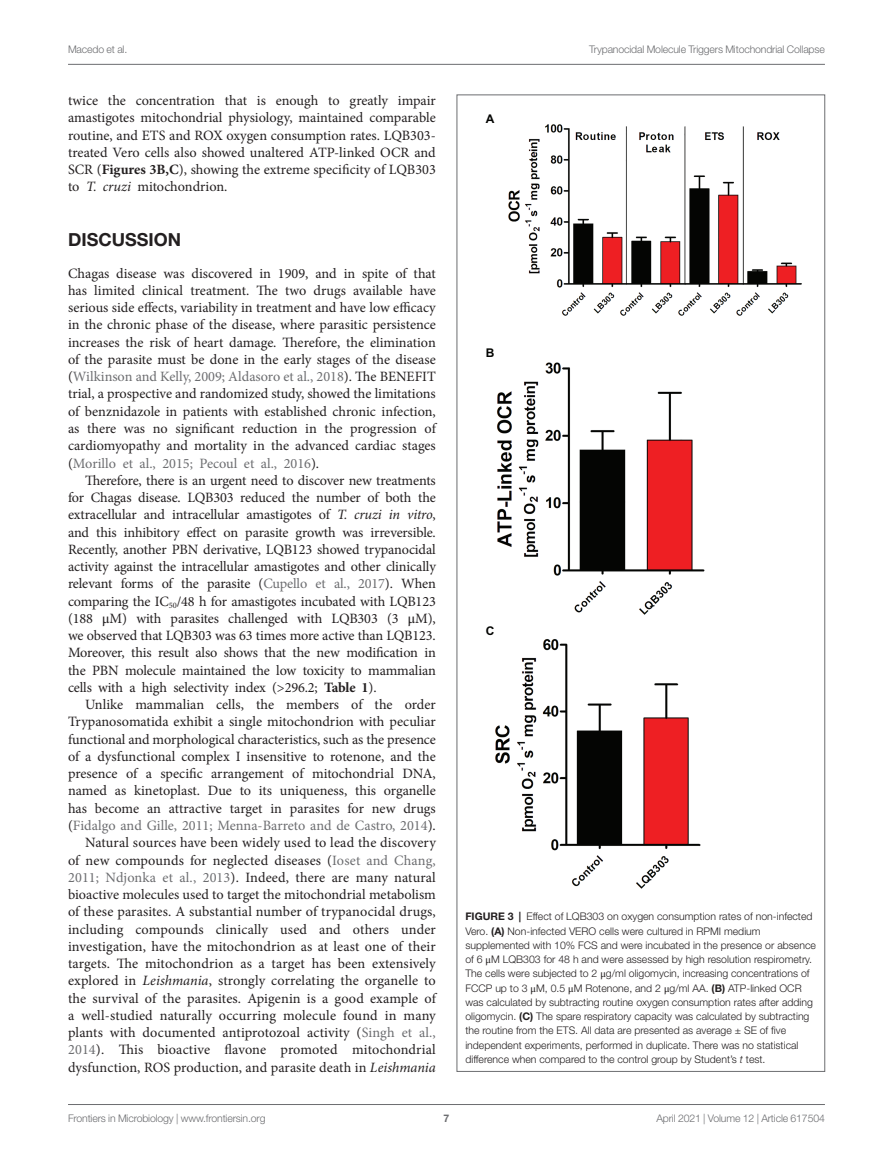
<style>
.page{position:relative;width:893px;height:1170px;background:#fff}
.page>*{position:absolute;margin:0;border:0;box-sizing:border-box;transform-origin:0 0}
.HEAD_1{font:700 18px "Helvetica Neue LT Std";color:#231f20}
.TEXT{font:14.25px/17.2px "Minion Pro";color:#231f20;text-align:justify}
.TEXT_FLUSH{font:14.25px/17.2px "Minion Pro";color:#231f20;text-align:justify}
.t1{font:700 12px "Arial";color:#040503}
.FIG_LEG{font:300 10.5px/14.2px "Helvetica Neue LT Std";color:#231f20}
.t2{font:300 10.5px "Helvetica Neue LT Std";letter-spacing:-.015em;color:#6c6d70}
.t3{font:700 10.5px "Helvetica Neue LT Std";color:#6c6d70}
.s1{font-weight:700}
.s2{font-style:italic}
.s3{color:#6c6d70}
.s4{font-family:"STIX General"}
.s5{font-family:"STIX General";font-weight:400}
</style>
<div class="page">
<hr style="left:68px;top:64px;width:757px;height:1px;background:#6c6d70">
<hr style="left:68px;top:1104px;width:757px;height:1px;background:#6c6d70">
<img style="left:495px;top:124px;width:307px;height:765px">
<p class="t2" style="left:68px;top:42px;width:61px">Macedo et al.</p>
<p class="t2" style="left:589px;top:42px;width:237px">Trypanocidal Molecule Triggers Mitochondrial Collapse</p>
<p class="TEXT_FLUSH" style="left:68px;top:92px;width:369px">twice the concentration that is enough to greatly impair amastigotes mitochondrial physiology, maintained comparable routine, and ETS and ROX oxygen consumption rates. LQB303- treated Vero cells also showed unaltered ATP-linked OCR and SCR (<span class="s1">Figures 3B,C</span>), showing the extreme specificity of LQB303 to <span class="s2">T. cruzi</span> mitochondrion.</p>
<p class="HEAD_1" style="left:68px;top:228px;width:115px">DISCUSSION</p>
<p class="TEXT_FLUSH" style="left:68px;top:264px;width:369px">Chagas disease was discovered in 1909, and in spite of that has limited clinical treatment. The two drugs available have serious side effects, variability in treatment and have low efficacy in the chronic phase of the disease, where parasitic persistence increases the risk of heart damage. Therefore, the elimination of the parasite must be done in the early stages of the disease (<span class="s3">Wilkinson and Kelly, 2009; Aldasoro et al., 2018</span>). The BENEFIT trial, a prospective and randomized study, showed the limitations of benznidazole in patients with established chronic infection, as there was no significant reduction in the progression of cardiomyopathy and mortality in the advanced cardiac stages (<span class="s3">Morillo et al., 2015; Pecoul et al., 2016</span>).</p>
<p class="TEXT" style="left:68px;top:471px;width:369px;text-indent:17px">Therefore, there is an urgent need to discover new treatments for Chagas disease. LQB303 reduced the number of both the extracellular and intracellular amastigotes of <span class="s2">T. cruzi in vitro</span>, and this inhibitory effect on parasite growth was irreversible.<br>Recently, another PBN derivative, LQB123 showed trypanocidal activity against the intracellular amastigotes and other clinically relevant forms of the parasite (<span class="s3">Cupello et al., 2017</span>). When comparing the IC<sub>50</sub>/48 h for amastigotes incubated with LQB123 (188 <span class="s4">μ</span>M) with parasites challenged with LQB303 (3 <span class="s4">μ</span>M), we observed that LQB303 was 63 times more active than LQB123.<br>Moreover, this result also shows that the new modification in the PBN molecule maintained the low toxicity to mammalian cells with a high selectivity index (&gt;296.2; <span class="s1">Table 1</span>).</p>
<p class="TEXT" style="left:68px;top:696px;width:369px;text-indent:17px">Unlike mammalian cells, the members of the order Trypanosomatida exhibit a single mitochondrion with peculiar functional and morphological characteristics, such as the presence of a dysfunctional complex I insensitive to rotenone, and the presence of a specific arrangement of mitochondrial DNA, named as kinetoplast. Due to its uniqueness, this organelle has become an attractive target in parasites for new drugs (<span class="s3">Fidalgo and Gille, 2011; Menna-Barreto and de Castro, 2014</span>).</p>
<p class="TEXT" style="left:68px;top:834px;width:369px;text-indent:17px">Natural sources have been widely used to lead the discovery of new compounds for neglected diseases (<span class="s3">Ioset and Chang, 2011; Ndjonka et al., 2013</span>). Indeed, there are many natural bioactive molecules used to target the mitochondrial metabolism of these parasites. A substantial number of trypanocidal drugs, including compounds clinically used and others under investigation, have the mitochondrion as at least one of their targets. The mitochondrion as a target has been extensively explored in <span class="s2">Leishmania</span>, strongly correlating the organelle to the survival of the parasites. Apigenin is a good example of a well-studied naturally occurring molecule found in many plants with documented antiprotozoal activity (<span class="s3">Singh et al., 2014</span>). This bioactive flavone promoted mitochondrial dysfunction, ROS production, and parasite death in <span class="s2">Leishmania</span></p>
<p class="t1" style="left:486px;top:111px;width:10px">A</p>
<p class="t1" style="left:486px;top:344px;width:10px">B</p>
<p class="t1" style="left:486px;top:622px;width:10px">C</p>
<p class="FIG_LEG" style="left:465px;top:909px;width:352px"><span class="s1">FIGURE 3 |</span> Effect of LQB303 on oxygen consumption rates of non-infected Vero. <span class="s1">(A)</span> Non-infected VERO cells were cultured in RPMI medium supplemented with 10% FCS and were incubated in the presence or absence of 6 <span class="s5">μ</span>M LQB303 for 48 h and were assessed by high resolution respirometry.<br>The cells were subjected to 2 <span class="s5">μ</span>g/ml oligomycin, increasing concentrations of FCCP up to 3 <span class="s5">μ</span>M, 0.5 <span class="s5">μ</span>M Rotenone, and 2 <span class="s5">μ</span>g/ml AA. <span class="s1">(B)</span> ATP-linked OCR was calculated by subtracting routine oxygen consumption rates after adding oligomycin. <span class="s1">(C)</span> The spare respiratory capacity was calculated by subtracting the routine from the ETS. All data are presented as average ± SE of five independent experiments, performed in duplicate. There was no statistical difference when compared to the control group by Student’s <span class="s2">t</span> test.</p>
<p class="t2" style="left:68px;top:1111px;width:199px">Frontiers in Microbiology | www.frontiersin.org</p>
<p class="t3" style="left:444px;top:1111px;width:7px">7</p>
<p class="t2" style="left:656px;top:1111px;width:170px">April 2021 | Volume 12 | Article 617504</p>
</div>
